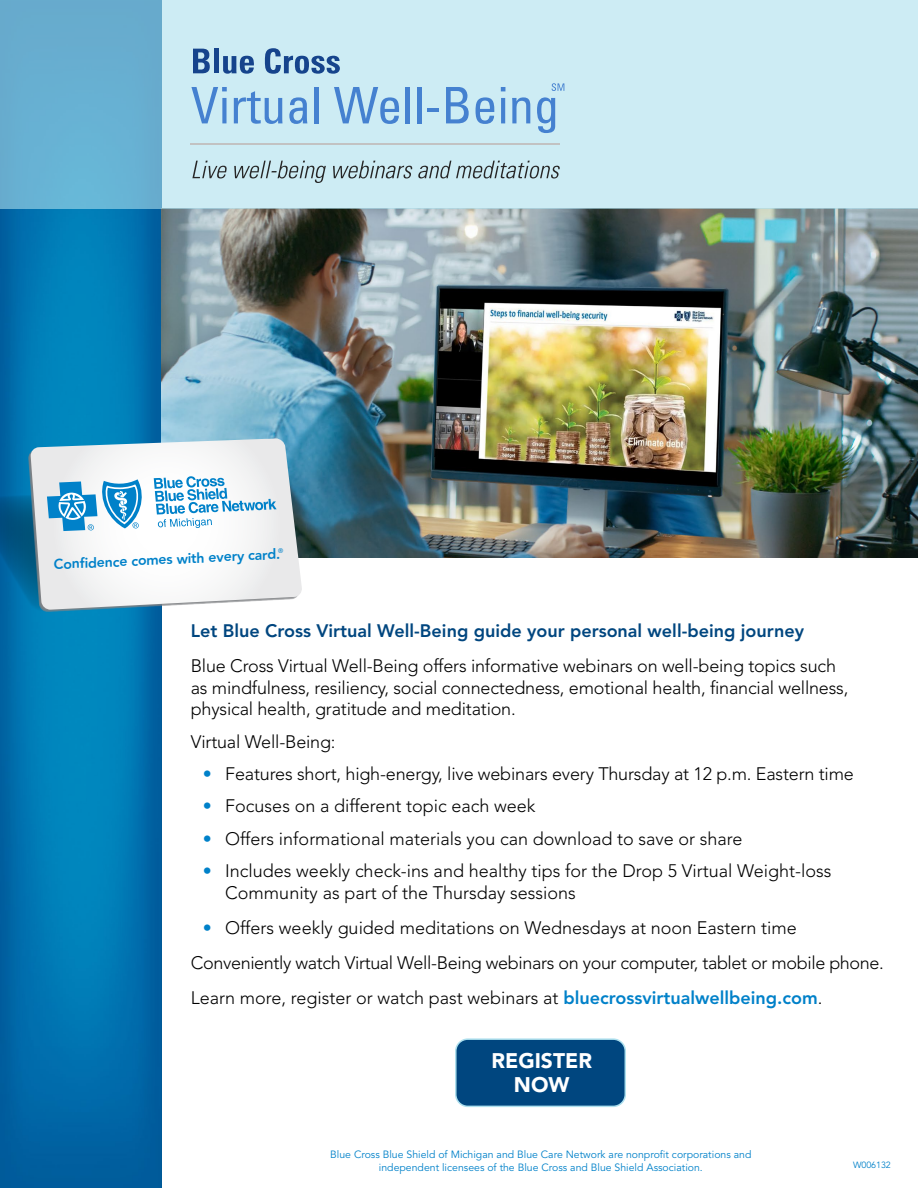
<style>
.page{position:relative;width:918px;height:1188px;background:#fff}
.page>*{position:absolute;margin:0;border:0;box-sizing:border-box;transform-origin:0 0}
.t1{font:900 21px/24px "Avenir LT Std";color:#fff;text-align:center}
.t2{font:300 18px/21.6px "Avenir LT Std";letter-spacing:-.01em;color:#000}
.t3{font:800 18px "Avenir LT Std";color:#00467f}
.t4{font:800 13.95px "Avenir LT Std";color:#0081c9}
.t5{font:10.5px/13px "Avenir LT Std";color:#0081c9;text-align:center}
.t6{font:9px "Avenir LT Std";letter-spacing:-.01em;color:#0081c9}
.s1{color:#0081c9}
.s2{font-weight:800;color:#0081c9}
</style>
<div class="page">
<img style="left:0;top:209px;width:161px;height:979px">
<img style="left:161px;top:209px;width:757px;height:348px">
<svg style="left:0;top:0;width:918px;height:209px;background:#b8dfec"></svg>
<svg style="left:30px;top:438px;width:272px;height:162px"></svg>
<svg style="left:0;top:476px;width:277px;height:135px"></svg>
<div style="left:456px;top:1039px;width:169px;height:67px;background:#00467f;border-radius:12px"></div>
<div style="left:455px;top:1038px;width:171px;height:69px;border:2px solid #ade0ee;border-radius:12px"></div>
<svg style="left:193px;top:49px;width:17px;height:24px"></svg>
<div style="left:214px;top:49px;width:5px;height:24px;background:#16448c"></div>
<svg style="left:223px;top:56px;width:31px;height:18px"></svg>
<svg style="left:265px;top:48px;width:75px;height:26px;background:#81a7c9"></svg>
<svg style="left:191px;top:87px;width:36px;height:36px"></svg>
<svg style="left:234px;top:91px;width:49px;height:33px;background:#9ec7e7"></svg>
<svg style="left:289px;top:97px;width:18px;height:27px"></svg>
<hr style="left:315px;top:87px;width:4px;height:36px;background:#4581d0">
<svg style="left:334px;top:87px;width:65px;height:37px;background:#9cc5e6"></svg>
<hr style="left:406px;top:87px;width:4px;height:36px;background:#4581d0">
<hr style="left:417px;top:87px;width:4px;height:36px;background:#4581d0">
<hr style="left:428px;top:108px;width:11px;height:4px;background:#4581d0">
<svg style="left:446px;top:87px;width:23px;height:36px"></svg>
<svg style="left:476px;top:97px;width:18px;height:27px"></svg>
<hr style="left:501px;top:98px;width:4px;height:25px;background:#4581d0">
<svg style="left:501px;top:87px;width:4px;height:4px"></svg>
<svg style="left:512px;top:97px;width:18px;height:26px"></svg>
<svg style="left:537px;top:97px;width:18px;height:36px"></svg>
<hr style="left:191px;top:143px;width:369px;height:2px;background:#c2c2c2">
<svg style="left:192px;top:161px;width:35px;height:17px"></svg>
<svg style="left:234px;top:161px;width:92px;height:22px;background:#acc5cb"></svg>
<svg style="left:333px;top:161px;width:227px;height:17px;background:#a5bdc3"></svg>
<svg style="left:552px;top:83px;width:12px;height:8px"></svg>
<p class="t4" style="left:53px;top:557px;width:231px;rotate:-3deg">Confi dence comes with every card.<sup>®</sup></p>
<p class="t3" style="left:191px;top:620px;width:615px">Let Blue Cross Virtual Well-Being guide your personal well-being journey</p>
<p class="t2" style="left:191px;top:655px;width:659px">Blue Cross Virtual Well-Being offers informative webinars on well-being topics such as mindfulness, resiliency, social connectedness, emotional health, financial wellness, physical health, gratitude and meditation.</p>
<p class="t2" style="left:191px;top:731px;width:146px">Virtual Well-Being:</p>
<p class="t2" style="left:203px;top:763px;width:653px"><span class="s1">•</span> Features short, high-energy, live webinars every Thursday at 12 p.m. Eastern time</p>
<p class="t2" style="left:203px;top:795px;width:334px"><span class="s1">•</span> Focuses on a different topic each week</p>
<p class="t2" style="left:203px;top:828px;width:541px"><span class="s1">•</span> Offers informational materials you can download to save or share</p>
<p class="t2" style="left:225px;top:860px;width:608px;text-indent:-22px"><span class="s1">•</span> Includes weekly check-ins and healthy tips for the Drop 5 Virtual Weight-loss<br>Community as part of the Thursday sessions</p>
<p class="t2" style="left:191px;top:910px;width:695px;line-height:35.1px;text-indent:12px"><span class="s1">•</span> Offers weekly guided meditations on Wednesdays at noon Eastern time<br>Conveniently watch Virtual Well-Being webinars on your computer, tablet or mobile phone.<br>Learn more, register or watch past webinars at <span class="s2">bluecrossvirtualwellbeing.com</span>.</p>
<p class="t1" style="left:492px;top:1049px;width:102px">REGISTER<br>NOW</p>
<p class="t5" style="left:330px;top:1149px;width:423px">Blue Cross Blue Shield of Michigan and Blue Care Network are nonprofit corporations and independent licensees of the Blue Cross and Blue Shield Association.</p>
<p class="t6" style="left:853px;top:1160px;width:39px">W006132</p>
</div>
